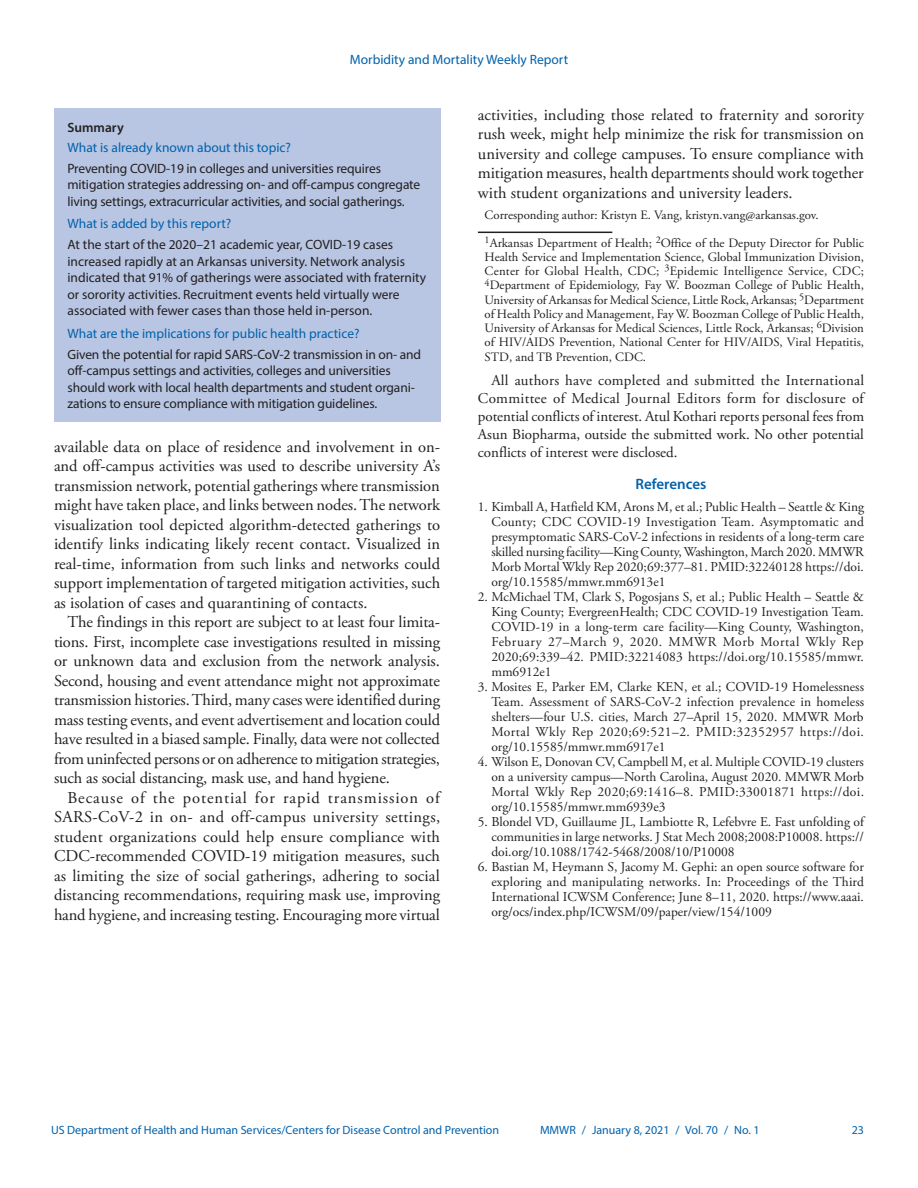
<style>
.page{position:relative;width:918px;height:1188px;background:#fff}
.page>*{position:absolute;margin:0;border:0;box-sizing:border-box;transform-origin:0 0}
.Paragraph{font:16.5px/19.5px "Adobe Garamond Pro";letter-spacing:-.005em;color:#231f20;text-align:justify}
.Conflict_of_Interest{font:15px/18px "Adobe Garamond Pro";color:#231f20;text-align:justify}
.Ref_Title{font:600 15px "Myriad Pro";color:#0161ab}
.References{font:13.5px/15px "Adobe Garamond Pro";color:#231f20;text-align:justify}
.Summary_Box_Text{font:13.5px/16.5px "Myriad Pro";letter-spacing:-.01em;color:#231f20}
.Summary_Box_Heading{font:13.5px "Myriad Pro";color:#0161ab}
.Summary_Box_Ttile{font:600 13.5px "Myriad Pro";color:#231f20}
.Author_Affiliations{font:12.75px/14.2px "Adobe Garamond Pro";color:#231f20;text-align:justify}
.Corresponding_Author{font:12.75px "Adobe Garamond Pro";color:#231f20}
.t1{font:12px "Myriad Pro";color:#0161ab}
</style>
<div class="page">
<div style="left:54px;top:108px;width:386px;height:314px;background:#b8c6e3"></div>
<hr style="left:478px;top:232px;width:134px;height:1px;background:#231f20">
<p class="Summary_Box_Heading" style="left:350px;top:51px;width:220px">Morbidity and Mortality Weekly Report</p>
<h1 class="Summary_Box_Ttile" style="left:68px;top:119px;width:58px">Summary</h1>
<h1 class="Summary_Box_Heading" style="left:68px;top:139px;width:225px">What is already known about this topic?</h1>
<p class="Summary_Box_Text" style="left:68px;top:160px;width:354px">Preventing COVID-19 in colleges and universities requires mitigation strategies addressing on- and off-campus congregate living settings, extracurricular activities, and social gatherings.</p>
<h1 class="Summary_Box_Heading" style="left:68px;top:216px;width:165px">What is added by this report?</h1>
<p class="Summary_Box_Text" style="left:68px;top:236px;width:360px">At the start of the 2020–21 academic year, COVID-19 cases increased rapidly at an Arkansas university. Network analysis indicated that 91% of gatherings were associated with fraternity or sorority activities. Recruitment events held virtually were associated with fewer cases than those held in-person.</p>
<h1 class="Summary_Box_Heading" style="left:68px;top:325px;width:294px">What are the implications for public health practice?</h1>
<p class="Summary_Box_Text" style="left:68px;top:346px;width:355px">Given the potential for rapid SARS-CoV-2 transmission in on- and off-campus settings and activities, colleges and universities should work with local health departments and student organi&shy;zations to ensure compliance with mitigation guidelines.</p>
<p class="Paragraph" style="left:54px;top:437px;width:388px">available data on place of residence and involvement in on&shy;and off-campus activities was used to describe university A’s transmission network, potential gatherings where transmission might have taken place, and links between nodes. The network visualization tool depicted algorithm-detected gatherings to identify links indicating likely recent contact. Visualized in real-time, information from such links and networks could support implementation of targeted mitigation activities, such as isolation of cases and quarantining of contacts.</p>
<p class="Paragraph" style="left:54px;top:613px;width:388px;text-indent:14px">The findings in this report are subject to at least four limita&shy;tions. First, incomplete case investigations resulted in missing or unknown data and exclusion from the network analysis.<br>Second, housing and event attendance might not approximate transmission histories. Third, many cases were identified during mass testing events, and event advertisement and location could have resulted in a biased sample. Finally, data were not collected from uninfected persons or on adherence to mitigation strategies, such as social distancing, mask use, and hand hygiene.</p>
<p class="Paragraph" style="left:54px;top:788px;width:388px;text-indent:14px">Because of the potential for rapid transmission of SARS-CoV-2 in on- and off-campus university settings, student organizations could help ensure compliance with CDC-recommended COVID-19 mitigation measures, such as limiting the size of social gatherings, adhering to social distancing recommendations, requiring mask use, improving hand hygiene, and increasing testing. Encouraging more virtual</p>
<p class="Paragraph" style="left:478px;top:106px;width:388px">activities, including those related to fraternity and sorority rush week, might help minimize the risk for transmission on university and college campuses. To ensure compliance with mitigation measures, health departments should work together with student organizations and university leaders.</p>
<p class="Corresponding_Author" style="left:485px;top:207px;width:336px">Corresponding author: Kristyn E. Vang, kristyn.vang@arkansas.gov.</p>
<p class="Author_Affiliations" style="left:485px;top:236px;width:381px"><sup>1</sup>Arkansas Department of Health; <sup>2</sup>Office of the Deputy Director for Public Health Service and Implementation Science, Global Immunization Division, Center for Global Health, CDC; <sup>3</sup>Epidemic Intelligence Service, CDC; <sup>4</sup>Department of Epidemiology, Fay W. Boozman College of Public Health, University of Arkansas for Medical Science, Little Rock, Arkansas; <sup>5</sup>Department of Health Policy and Management, Fay W. Boozman College of Public Health, University of Arkansas for Medical Sciences, Little Rock, Arkansas; <sup>6</sup>Division of HIV/AIDS Prevention, National Center for HIV/AIDS, Viral Hepatitis, STD, and TB Prevention, CDC.</p>
<p class="Conflict_of_Interest" style="left:478px;top:372px;width:388px;text-indent:14px">All authors have completed and submitted the International Committee of Medical Journal Editors form for disclosure of potential conflicts of interest. Atul Kothari reports personal fees from Asun Biopharma, outside the submitted work. No other potential conflicts of interest were disclosed.</p>
<h1 class="Ref_Title" style="left:636px;top:474px;width:72px">References</h1>
<p class="References" style="left:491px;top:499px;width:374px;text-indent:-14px">1. Kimball A, Hatfield KM, Arons M, et al.; Public Health – Seattle &amp; King County; CDC COVID-19 Investigation Team. Asymptomatic and presymptomatic SARS-CoV-2 infections in residents of a long-term care skilled nursing facility—King County, Washington, March 2020. MMWR Morb Mortal Wkly Rep 2020;69:377–81. PMID:32240128 https://doi. org/10.15585/mmwr.mm6913e1</p>
<p class="References" style="left:491px;top:589px;width:374px;text-indent:-14px">2. McMichael TM, Clark S, Pogosjans S, et al.; Public Health – Seattle &amp; King County; EvergreenHealth; CDC COVID-19 Investigation Team.<br>COVID-19 in a long-term care facility—King County, Washington, February 27–March 9, 2020. MMWR Morb Mortal Wkly Rep 2020;69:339–42. PMID:32214083 https://doi.org/10.15585/mmwr. mm6912e1</p>
<p class="References" style="left:491px;top:679px;width:374px;text-indent:-14px">3. Mosites E, Parker EM, Clarke KEN, et al.; COVID-19 Homelessness Team. Assessment of SARS-CoV-2 infection prevalence in homeless shelters—four U.S. cities, March 27–April 15, 2020. MMWR Morb Mortal Wkly Rep 2020;69:521–2. PMID:32352957 https://doi. org/10.15585/mmwr.mm6917e1</p>
<p class="References" style="left:491px;top:754px;width:374px;text-indent:-14px">4. Wilson E, Donovan CV, Campbell M, et al. Multiple COVID-19 clusters on a university campus—North Carolina, August 2020. MMWR Morb Mortal Wkly Rep 2020;69:1416–8. PMID:33001871 https://doi. org/10.15585/mmwr.mm6939e3</p>
<p class="References" style="left:491px;top:814px;width:374px;text-indent:-14px">5. Blondel VD, Guillaume JL, Lambiotte R, Lefebvre E. Fast unfolding of communities in large networks. J Stat Mech 2008;2008:P10008. https:// doi.org/10.1088/1742-5468/2008/10/P10008</p>
<p class="References" style="left:491px;top:859px;width:374px;text-indent:-14px">6. Bastian M, Heymann S, Jacomy M. Gephi: an open source software for exploring and manipulating networks. In: Proceedings of the Third International ICWSM Conference; June 8–11, 2020. https://www.aaai. org/ocs/index.php/ICWSM/09/paper/view/154/1009</p>
<p class="t1" style="left:51px;top:1123px;width:450px">US Department of Health and Human Services/Centers for Disease Control and Prevention</p>
<p class="t1" style="left:540px;top:1123px;width:221px">MMWR / January 8, 2021 / Vol. 70 / No. 1</p>
<p class="t1" style="left:852px;top:1123px;width:14px">23</p>
</div>
